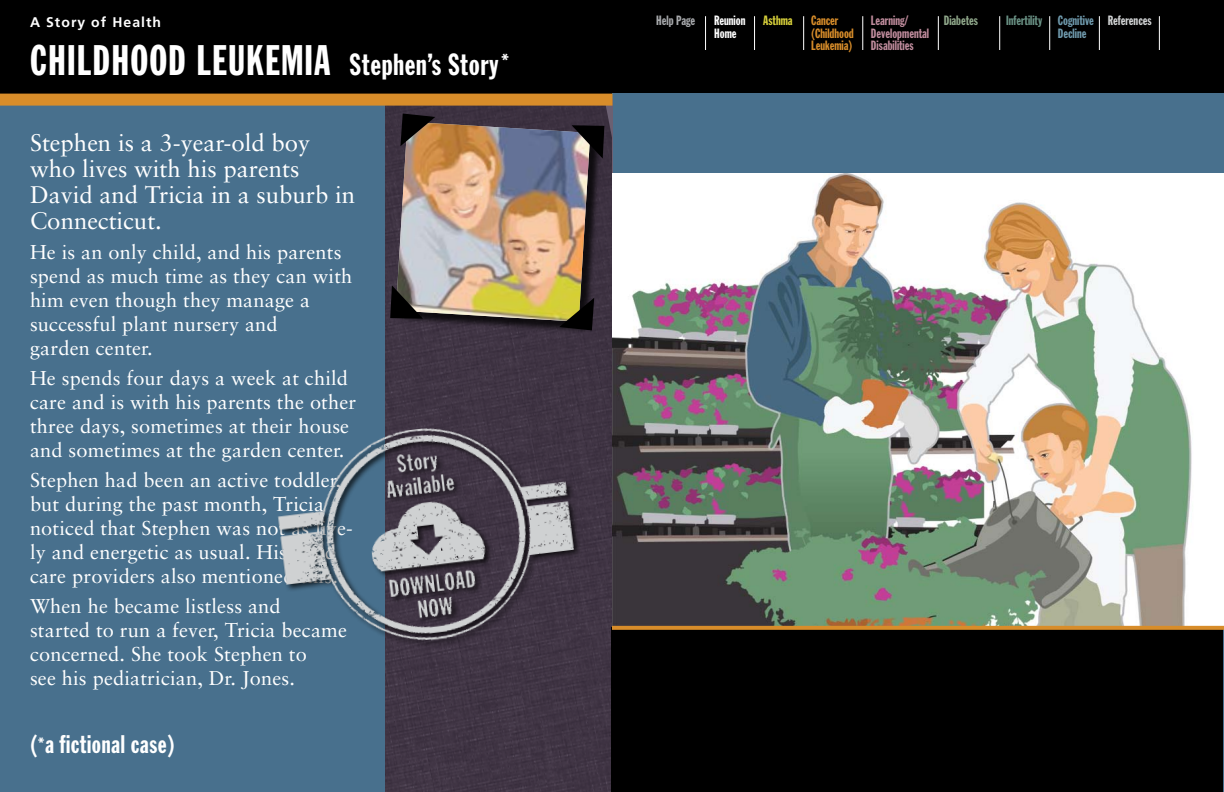
<style>
.page{position:relative;width:1224px;height:792px;background:#fff}
.page>*{position:absolute;margin:0;border:0;box-sizing:border-box;transform-origin:0 0}
.t1{font:42px "Franklin Gothic Extra Cond";color:#fff}
.t2{font:40px "Franklin Gothic Extra Cond";color:#fff}
.t3{font:30px "Franklin Gothic Extra Cond";letter-spacing:.025em;color:#fff}
.t4{font:25px "Franklin Gothic Extra Cond";letter-spacing:.025em;color:#fff}
.t5{font:24px/26px "Sabon LT";color:#fff}
.t6{font:20px/24px "Sabon LT";letter-spacing:.01em;color:#fff}
.t7{font:700 14px "Frutiger";letter-spacing:.075em;color:#fff}
.t8{font:13.3px/12.3px "Franklin Gothic Extra Cond";color:#c08c9d}
.t9{font:13.3px/12.3px "Franklin Gothic Extra Cond";color:#d88d2a}
.t10{font:13.3px/12.3px "Franklin Gothic Extra Cond";color:#6f9aad}
.t11{font:13.3px "Franklin Gothic Extra Cond";color:#fff}
.t12{font:13.3px "Franklin Gothic Extra Cond";color:#6b9386}
.t13{font:13.3px "Franklin Gothic Extra Cond";color:#d1d3d4}
.t14{font:13.3px "Franklin Gothic Extra Cond";color:#a7a9ac}
.t15{font:13.3px "Franklin Gothic Extra Cond";color:#8fa78a}
.t16{font:13.3px "Franklin Gothic Extra Cond";color:#d8d13b}
.s1{font-size:42px}
.s2{font-size:33.4px}
</style>
<div class="page">
<div style="left:612px;top:0;width:612px;height:100px;background:#000"></div>
<hr style="left:863px;top:16px;width:1px;height:34px;background:#fff">
<hr style="left:938px;top:16px;width:1px;height:34px;background:#fff">
<hr style="left:999px;top:16px;width:1px;height:34px;background:#fff">
<hr style="left:1049px;top:16px;width:1px;height:34px;background:#fff">
<hr style="left:1099px;top:16px;width:1px;height:34px;background:#fff">
<hr style="left:1159px;top:16px;width:1px;height:34px;background:#fff">
<hr style="left:803px;top:16px;width:1px;height:34px;background:#fff">
<hr style="left:754px;top:16px;width:1px;height:34px;background:#fff">
<hr style="left:705px;top:16px;width:1px;height:34px;background:#fff">
<div style="left:0;top:0;width:612px;height:100px;background:#000"></div>
<div style="left:612px;top:94px;width:612px;height:698px;background:#48708d"></div>
<div style="left:384px;top:106px;width:228px;height:686px;background:#3f3443"></div>
<div style="left:0;top:100px;width:384px;height:692px;background:#48708d"></div>
<div style="left:0;top:94px;width:612px;height:12px;background:#d88d2a"></div>
<div style="left:398px;top:124px;width:204px;height:210px;background:#000;opacity:.75"></div>
<img style="left:396px;top:122px;width:194px;height:200px">
<svg style="left:559px;top:298px;width:35px;height:32px"></svg>
<svg style="left:390px;top:285px;width:33px;height:34px"></svg>
<svg style="left:572px;top:125px;width:32px;height:34px"></svg>
<svg style="left:400px;top:114px;width:35px;height:32px"></svg>
<img style="left:612px;top:174px;width:612px;height:452px">
<div style="left:611px;top:628px;width:612px;height:164px;background:#000"></div>
<svg style="left:612px;top:626px;width:612px;height:4px;background:#cf8728"></svg>
<img style="left:278px;top:401px;width:320px;height:268px">
<p class="t7" style="left:30px;top:14px;width:133px">A Story of Health</p>
<h1 class="t1" style="left:30px;top:38px;width:35px">Childh</h1>
<h3 class="t3" style="left:130px;top:48px;width:370px"><span class="s1">ood Leukemia</span> Stephen’s Story</h3>
<h2 class="t2" style="left:501px;top:47px;width:9px">*</h2>
<p class="t5" style="left:30px;top:129px;width:327px">Stephen is a 3-year-old boy who lives with his parents<br>David and Tricia in a suburb in<br>Connecticut.</p>
<p class="t6" style="left:30px;top:240px;width:324px">He is an only child, and his parents spend as much time as they can with him even though they manage a successful plant nursery and<br>garden center.</p>
<p class="t6" style="left:30px;top:366px;width:328px">He spends four days a week at child care and is with his parents the other three days, sometimes at their house and sometimes at the garden center.</p>
<p class="t6" style="left:30px;top:468px;width:324px">Stephen had been an active toddler, but during the past month, Tricia noticed that Stephen was not as live&shy;ly and energetic as usual. His child care providers also mentioned this.</p>
<p class="t6" style="left:30px;top:594px;width:318px">When he became listless and<br>started to run a fever, Tricia became concerned. She took Stephen to<br>see his pediatrician, Dr. Jones.</p>
<p class="t4" style="left:30px;top:731px;width:146px">(<span class="s2">*</span>a fictional case)</p>
<p class="t9" style="left:811px;top:15px;width:44px">Cancer (Childhood<br>Leukemia)</p>
<p class="t8" style="left:871px;top:15px;width:60px">Learning/<br>Developmental<br>Disabilities</p>
<p class="t10" style="left:1058px;top:15px;width:38px">Cognitive<br>Decline</p>
<p class="t14" style="left:656px;top:14px;width:40px">Help Page</p>
<p class="t15" style="left:944px;top:14px;width:36px">Diabetes</p>
<p class="t12" style="left:1006px;top:14px;width:38px">Infertility</p>
<p class="t13" style="left:1108px;top:14px;width:45px">References</p>
<p class="t11" style="left:714px;top:14px;width:33px">Reunion</p>
<p class="t16" style="left:763px;top:14px;width:31px">Asthma</p>
<p class="t11" style="left:714px;top:26px;width:24px">Home</p>
</div>
